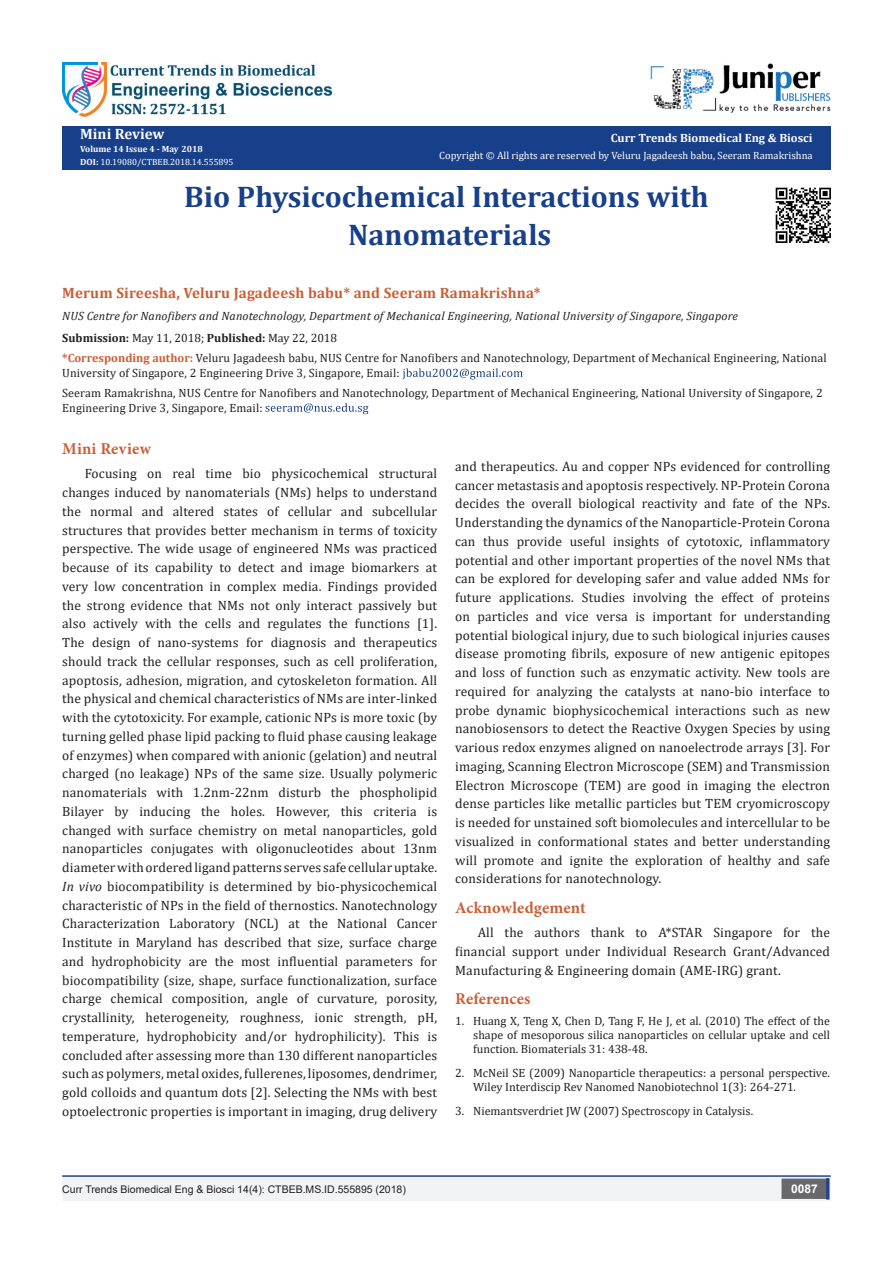
<style>
.page{position:relative;width:893px;height:1263px;background:#fff}
.page>*{position:absolute;margin:0;border:0;box-sizing:border-box;transform-origin:0 0}
.t1{font:700 30px "Cambria";color:#183f89}
.t2{font:700 16.5px "Minion Pro";letter-spacing:.01em;color:#ca5f37}
.t3{font:700 15px "Cambria";letter-spacing:.01em;color:#ca5f37}
.t4{font:700 15px "Cambria";color:#fcfcfc}
.t5{font:13.5px/18.8px "Cambria";letter-spacing:.01em;color:#231f20;text-align:justify}
.t6{font:12px/14.4px "Cambria";letter-spacing:.01em;color:#231f20}
.t7{font:italic 12px "Cambria";letter-spacing:.01em;color:#231f20}
.t8{font:700 12px "Cambria";color:#231f20}
.t9{font:700 12px "Cambria";color:#fffefc}
.t10{font:700 12px "Arial";color:#fff}
.t11{font:10.5px "Cambria";color:#fffefc}
.t12{font:10.5px "Arial";color:#231f20}
.t13{font:9px "Cambria";color:#fff}
.t14{font:700 9px "Cambria";color:#fcfcfc}
.s1{font-weight:700;color:#fcfcfc}
.s2{font-weight:700}
.s3{font-weight:400}
.s4{font-weight:700;color:#ca5f37}
.s5{font-style:italic}
</style>
<div class="page">
<div style="left:62px;top:126px;width:769px;height:43px;background:#183f89"></div>
<svg style="left:402px;top:368px;width:121px;height:11px"></svg>
<svg style="left:265px;top:403px;width:103px;height:11px"></svg>
<img style="left:651px;top:63px;width:180px;height:50px">
<hr style="left:62px;top:1175px;width:769px;height:2px;background:#253f8e">
<div style="left:62px;top:1177px;width:495px;height:24px;background:#f2f3f4"></div>
<div style="left:557px;top:1177px;width:274px;height:24px;background:#f2f3f4"></div>
<div style="left:782px;top:1179px;width:45px;height:19px;background:#68676a"></div>
<div style="left:781px;top:1178px;width:46px;height:21px;border:2px solid #68676a"></div>
<div style="left:826px;top:1178px;width:3px;height:21px;background:#253f8e;border:2px solid #253f8e"></div>
<img style="left:62px;top:62px;width:269px;height:55px">
<img style="left:775px;top:187px;width:56px;height:56px">
<p class="t4" style="left:80px;top:124px;width:86px">Mini Review</p>
<p class="t14" style="left:80px;top:143px;width:124px">Volume 14 Issue 4 - May 2018</p>
<p class="t13" style="left:80px;top:156px;width:155px"><span class="s1">D</span><span class="s2">OI:</span> 10.19080/CTBEB.2018.14.555895</p>
<p class="t9" style="left:611px;top:129px;width:203px">Curr Trends Biomedical Eng &amp; Biosci</p>
<p class="t11" style="left:439px;top:149px;width:375px">Copyright © All rights are reserved by Veluru Jagadeesh babu, Seeram Ramakrishna</p>
<p class="t1" style="left:184px;top:176px;width:526px">Bio Physicochemical Interactions with</p>
<p class="t1" style="left:348px;top:213px;width:205px">Nanomaterials</p>
<p class="t3" style="left:62px;top:283px;width:480px">Merum Sireesha, Veluru Jagadeesh babu* and Seeram Ramakrishna*</p>
<p class="t7" style="left:62px;top:308px;width:677px">NUS Centre for Nanofibers and Nanotechnology, Department of Mechanical Engineering, National University of Singapore, Singapore</p>
<p class="t8" style="left:62px;top:329px;width:277px">Submission: <span class="s3">May 11, 2018;</span> Published: <span class="s3">May 22, 2018</span></p>
<p class="t6" style="left:62px;top:351px;width:766px"><span class="s4">*Corresponding author:</span> Veluru Jagadeesh babu, NUS Centre for Nanofibers and Nanotechnology, Department of Mechanical Engineering, National<br>University of Singapore, 2 Engineering Drive 3, Singapore, Email:</p>
<p class="t6" style="left:62px;top:386px;width:762px">Seeram Ramakrishna, NUS Centre for Nanofibers and Nanotechnology, Department of Mechanical Engineering, National University of Singapore, 2<br>Engineering Drive 3, Singapore, Email:</p>
<p class="t2" style="left:62px;top:437px;width:90px">Mini Review</p>
<p class="t5" style="left:62px;top:464px;width:376px;text-indent:22px">Focusing on real time bio physicochemical structural changes induced by nanomaterials (NMs) helps to understand the normal and altered states of cellular and subcellular structures that provides better mechanism in terms of toxicity perspective. The wide usage of engineered NMs was practiced because of its capability to detect and image biomarkers at very low concentration in complex media. Findings provided the strong evidence that NMs not only interact passively but also actively with the cells and regulates the functions [1].<br>The design of nano-systems for diagnosis and therapeutics should track the cellular responses, such as cell proliferation, apoptosis, adhesion, migration, and cytoskeleton formation. All the physical and chemical characteristics of NMs are inter-linked with the cytotoxicity. For example, cationic NPs is more toxic (by turning gelled phase lipid packing to fluid phase causing leakage of enzymes) when compared with anionic (gelation) and neutral charged (no leakage) NPs of the same size. Usually polymeric nanomaterials with 1.2nm-22nm disturb the phospholipid Bilayer by inducing the holes. However, this criteria is changed with surface chemistry on metal nanoparticles, gold nanoparticles conjugates with oligonucleotides about 13nm diameter with ordered ligand patterns serves safe cellular uptake.<br><span class="s5">In vivo</span> biocompatibility is determined by bio-physicochemical characteristic of NPs in the field of thernostics. Nanotechnology Characterization Laboratory (NCL) at the National Cancer Institute in Maryland has described that size, surface charge and hydrophobicity are the most influential parameters for biocompatibility (size, shape, surface functionalization, surface charge chemical composition, angle of curvature, porosity, crystallinity, heterogeneity, roughness, ionic strength, pH, temperature, hydrophobicity and/or hydrophilicity). This is concluded after assessing more than 130 different nanoparticles such as polymers, metal oxides, fullerenes, liposomes, dendrimer, gold colloids and quantum dots [2]. Selecting the NMs with best optoelectronic properties is important in imaging, drug delivery</p>
<p class="t5" style="left:455px;top:457px;width:376px">and therapeutics. Au and copper NPs evidenced for controlling cancer metastasis and apoptosis respectively. NP-Protein Corona decides the overall biological reactivity and fate of the NPs.<br>Understanding the dynamics of the Nanoparticle-Protein Corona can thus provide useful insights of cytotoxic, inflammatory potential and other important properties of the novel NMs that can be explored for developing safer and value added NMs for future applications. Studies involving the effect of proteins on particles and vice versa is important for understanding potential biological injury, due to such biological injuries causes disease promoting fibrils, exposure of new antigenic epitopes and loss of function such as enzymatic activity. New tools are required for analyzing the catalysts at nano-bio interface to probe dynamic biophysicochemical interactions such as new nanobiosensors to detect the Reactive Oxygen Species by using various redox enzymes aligned on nanoelectrode arrays [3]. For imaging, Scanning Electron Microscope (SEM) and Transmission Electron Microscope (TEM) are good in imaging the electron dense particles like metallic particles but TEM cryomicroscopy is needed for unstained soft biomolecules and intercellular to be visualized in conformational states and better understanding will promote and ignite the exploration of healthy and safe considerations for nanotechnology.</p>
<p class="t2" style="left:455px;top:896px;width:132px">Acknowledgement</p>
<p class="t5" style="left:455px;top:923px;width:376px;text-indent:22px">All the authors thank to A*STAR Singapore for the financial support under Individual Research Grant/Advanced Manufacturing &amp; Engineering domain (AME-IRG) grant.</p>
<p class="t2" style="left:455px;top:987px;width:77px">References</p>
<p class="t6" style="left:473px;top:1013px;width:358px;text-align:justify;text-indent:-18px">1. Huang X, Teng X, Chen D, Tang F, He J, et al. (2010) The effect of the shape of mesoporous silica nanoparticles on cellular uptake and cell function. Biomaterials 31: 438-48.</p>
<p class="t6" style="left:473px;top:1065px;width:358px;text-indent:-18px">2. McNeil SE (2009) Nanoparticle therapeutics: a personal perspective.<br>Wiley Interdiscip Rev Nanomed Nanobiotechnol 1(3): 264-271.</p>
<p class="t6" style="left:455px;top:1103px;width:299px">3. Niemantsverdriet JW (2007) Spectroscopy in Catalysis.</p>
<p class="t12" style="left:62px;top:1182px;width:345px">Curr Trends Biomedical Eng &amp; Biosci 14(4): CTBEB.MS.ID.555895 (2018)</p>
<p class="t10" style="left:791px;top:1180px;width:28px">0087</p>
</div>
